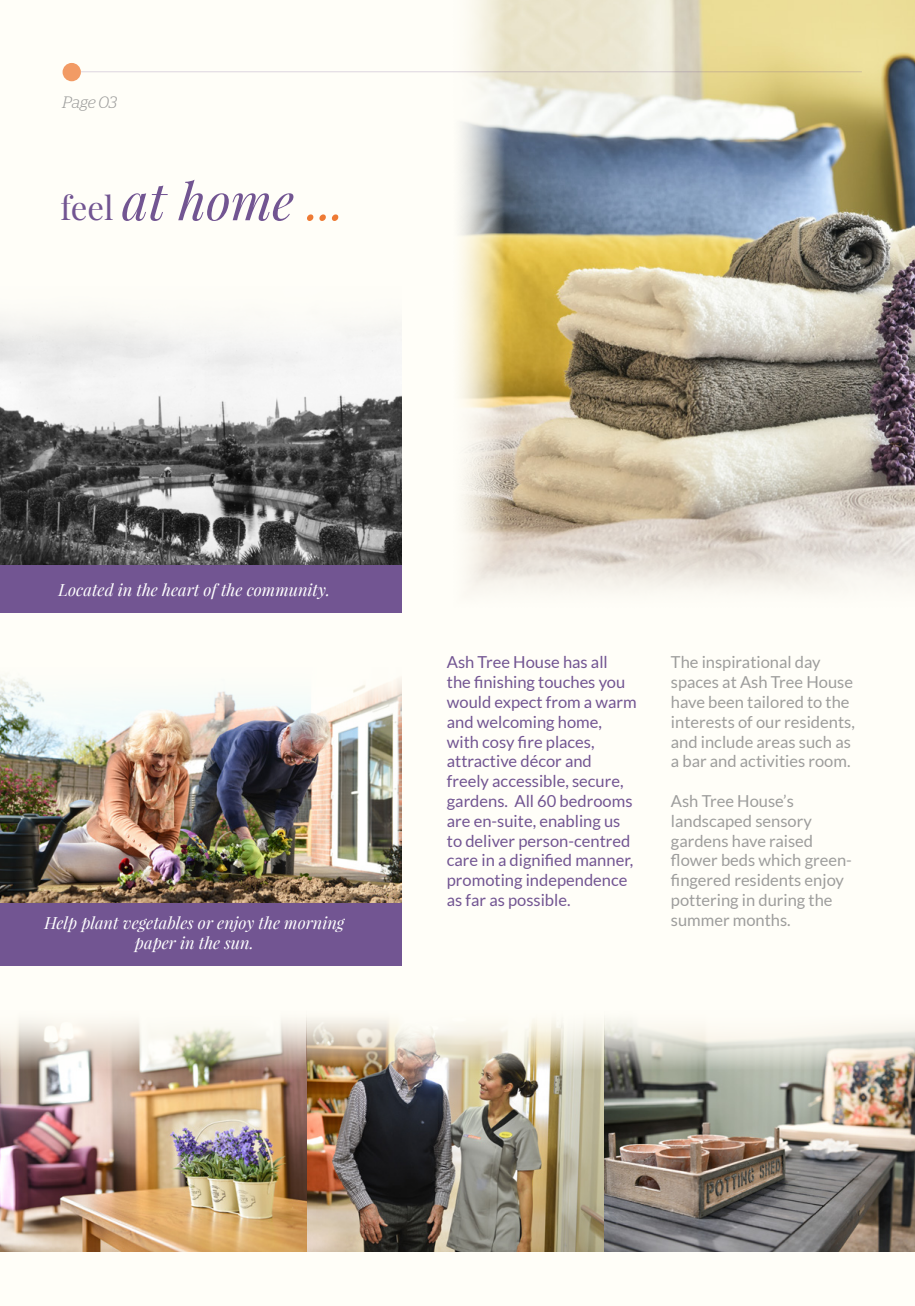
<style>
.page{position:relative;width:915px;height:1306px;background:#fff}
.page>*{position:absolute;margin:0;border:0;box-sizing:border-box;transform-origin:0 0}
.t1{font:italic 51px "Playfair Display";color:#725592}
.t2{font:16.5px/19.8px "Lato";color:#725592}
.t3{font:16.5px/19.8px "Lato";color:#9d9d9c}
.t4{font:italic 16.5px/19.8px "Playfair Display";color:#fff;text-align:center}
.t5{font:italic 300 16.5px "Stag";letter-spacing:-.005em;color:#9d9d9c}
.s1{font-style:normal;font-size:33px}
.s2{color:#ee7a34}
</style>
<div class="page">
<div style="left:0;top:0;width:914px;height:1305px;background:#fffef8"></div>
<img style="left:0;top:1017px;width:914px;height:234px">
<img style="left:446px;top:0;width:468px;height:589px">
<hr style="left:81px;top:71px;width:780px;height:1px;background:#725592">
<img style="left:0;top:322px;width:401px;height:243px">
<div style="left:0;top:565px;width:401px;height:47px;background:#725592"></div>
<img style="left:0;top:678px;width:401px;height:225px">
<div style="left:0;top:903px;width:401px;height:62px;background:#725592"></div>
<div style="left:63px;top:63px;width:18px;height:18px;background:#f29b65;border-radius:50%"></div>
<p class="t5" style="left:63px;top:93px;width:56px">Page 03</p>
<h1 class="t1" style="left:60px;top:167px;width:285px"><span class="s1">feel</span> at home <span class="s2">...</span></h1>
<p class="t4" style="left:59px;top:579px;width:273px">Located in the heart of the community.</p>
<p class="t4" style="left:44px;top:912px;width:301px">Help plant vegetables or enjoy the morning paper in the sun.</p>
<p class="t2" style="left:446px;top:652px;width:191px">Ash Tree House has all<br>the finishing touches you would expect from a warm and welcoming home, with cosy fire places, attractive décor and freely accessible, secure, gardens. All 60 bedrooms are en-suite, enabling us to deliver person-centred care in a dignified manner, promoting independence as far as possible.</p>
<p class="t3" style="left:670px;top:652px;width:185px">The inspirational day spaces at Ash Tree House have been tailored to the interests of our residents, and include areas such as a bar and activities room.</p>
<p class="t3" style="left:670px;top:791px;width:182px">Ash Tree House’s landscaped sensory gardens have raised flower beds which green&shy;fingered residents enjoy pottering in during the summer months.</p>
</div>
